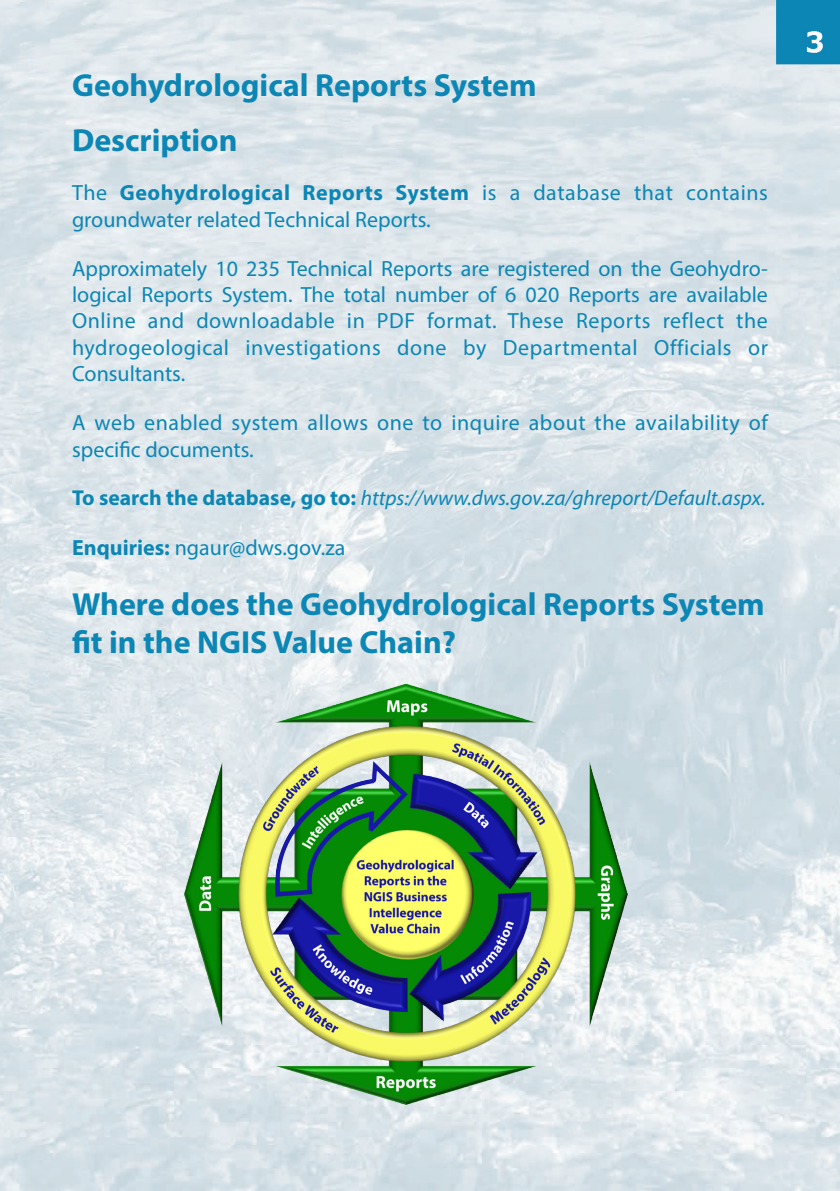
<style>
.page{position:relative;width:840px;height:1191px;background:#fff}
.page>*{position:absolute;margin:0;border:0;box-sizing:border-box;transform-origin:0 0}
.Headings_Blue{font:700 32px/38px "Myriad Pro";color:#0c86b5}
.Headings_White{font:700 32px "Myriad Pro";color:#0c86b5}
.Body_text_Blue{font:22px/26.4px "Myriad Pro";letter-spacing:.02em;color:#0c86b5;text-align:justify}
.Body_text_Blue-2{font:22px/26.4px "Myriad Pro";color:#0c86b5}
.Body_text_Blue-3{font:italic 21.2px "Myriad Pro";color:#0c86b5}
.s1{font-weight:700}
.s2{font-weight:700;font-style:normal;font-size:21.6px}
</style>
<div class="page">
<img style="left:0;top:0;width:839px;height:1191px">
<img style="left:76px;top:680px;width:687px;height:435px">
<p class="Headings_White" style="left:72px;top:64px;width:466px">Geohydrological Reports System</p>
<p class="Headings_Blue" style="left:72px;top:120px;width:167px">Description</p>
<p class="Body_text_Blue-2" style="left:72px;top:179px;width:697px">The <span class="s1">Geohydrological Reports System</span> is a database that contains groundwater related Technical Reports.</p>
<p class="Body_text_Blue" style="left:72px;top:255px;width:697px">Approximately 10 235 Technical Reports are registered on the Geohydro&shy;logical Reports System. The total number of 6 020 Reports are available Online and downloadable in PDF format. These Reports reflect the hydrogeological investigations done by Departmental Officials or Consultants.</p>
<p class="Body_text_Blue" style="left:72px;top:409px;width:697px">A web enabled system allows one to inquire about the availability of specific documents.</p>
<p class="Body_text_Blue-3" style="left:72px;top:485px;width:694px"><span class="s2">To search the database, go to:</span> https://www.dws.gov.za/ghreport/Default.aspx.</p>
<p class="Body_text_Blue-2" style="left:72px;top:533px;width:275px"><span class="s1">Enquiries:</span> ngaur@dws.gov.za</p>
<p class="Headings_Blue" style="left:72px;top:584px;width:693px">Where does the Geohydrological Reports System fit in the NGIS Value Chain?</p>
</div>
